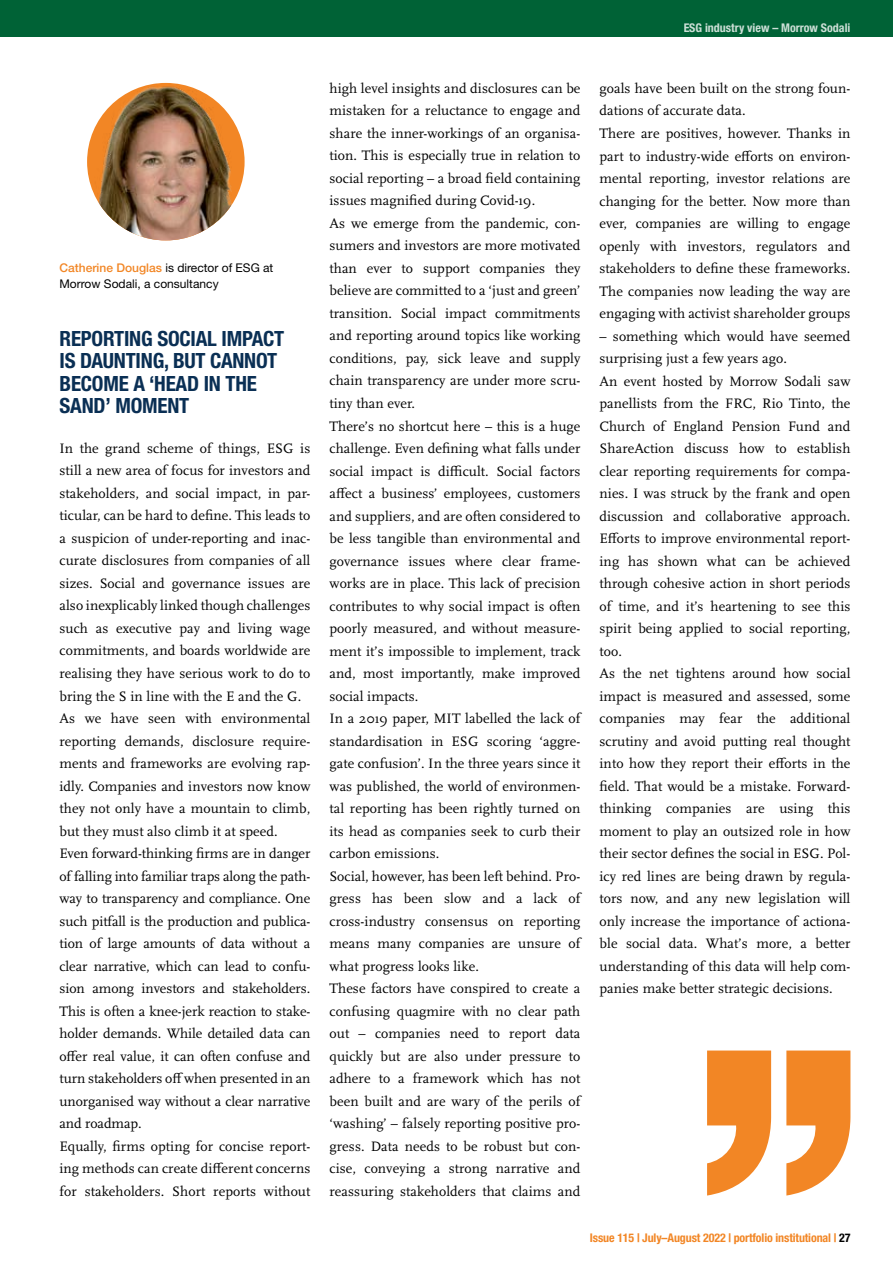
<style>
.page{position:relative;width:893px;height:1263px;background:#fff}
.page>*{position:absolute;margin:0;border:0;box-sizing:border-box;transform-origin:0 0}
.t1{font:700 condensed 21px/22.5px "Helvetica Neue LT Pro";letter-spacing:-.01em;color:#0a2f54}
.t2{font:14.25px/22.5px "Scala OT";letter-spacing:.005em;color:#000}
.t3{font:12px/16.8px "Helvetica Neue LT Pro";color:#000}
.t4{font:700 condensed 12px "Helvetica Neue LT Pro";letter-spacing:-.01em;color:#f28625}
.t5{font:700 condensed 12px "Helvetica Neue LT Pro";color:#fff}
.s1{font-weight:500;color:#f28625}
.s2{color:#000}
</style>
<div class="page">
<div style="left:0;top:0;width:893px;height:36px;background:#006236"></div>
<svg style="left:786px;top:1050px;width:64px;height:145px"></svg>
<svg style="left:707px;top:1050px;width:64px;height:145px"></svg>
<img style="left:87px;top:83px;width:158px;height:157px;border-radius:79px">
<p class="t5" style="left:683px;top:20px;width:168px">ESG industry view – Morrow Sodali</p>
<p class="t3" style="left:60px;top:259px;width:215px"><span class="s1">Catherine Douglas</span> is director of ESG at<br>Morrow Sodali, a consultancy</p>
<h1 class="t1" style="left:60px;top:327px;width:226px">REPORTING SOCIAL IMPACT<br>IS DAUNTING, BUT CANNOT<br>BECOME A ‘HEAD IN THE<br>SAND’ MOMENT</h1>
<p class="t2" style="left:60px;top:437px;width:252px">In the grand scheme of things, ESG is still a new area of focus for investors and stakeholders, and social impact, in par&shy;ticular, can be hard to define. This leads to a suspicion of under-reporting and inac&shy;curate disclosures from companies of all sizes. Social and governance issues are also inexplicably linked though challenges such as executive pay and living wage commitments, and boards worldwide are realising they have serious work to do to bring the S in line with the E and the G.<br>As we have seen with environmental reporting demands, disclosure require&shy;ments and frameworks are evolving rap&shy;idly. Companies and investors now know they not only have a mountain to climb, but they must also climb it at speed.<br>Even forward-thinking firms are in danger of falling into familiar traps along the path&shy;way to transparency and compliance. One such pitfall is the production and publica&shy;tion of large amounts of data without a clear narrative, which can lead to confu&shy;sion among investors and stakeholders.<br>This is often a knee-jerk reaction to stake&shy;holder demands. While detailed data can offer real value, it can often confuse and turn stakeholders off when presented in an unorganised way without a clear narrative and roadmap.<br>Equally, firms opting for concise report&shy;ing methods can create different concerns for stakeholders. Short reports without</p>
<p class="t2" style="left:330px;top:77px;width:252px">high level insights and disclosures can be mistaken for a reluctance to engage and share the inner-workings of an organisa&shy;tion. This is especially true in relation to social reporting – a broad field containing issues magnified during Covid-19.<br>As we emerge from the pandemic, con&shy;sumers and investors are more motivated than ever to support companies they believe are committed to a ‘just and green’ transition. Social impact commitments and reporting around topics like working conditions, pay, sick leave and supply chain transparency are under more scru&shy;tiny than ever.<br>There’s no shortcut here – this is a huge challenge. Even defining what falls under social impact is difficult. Social factors affect a business’ employees, customers and suppliers, and are often considered to be less tangible than environmental and governance issues where clear frame&shy;works are in place. This lack of precision contributes to why social impact is often poorly measured, and without measure&shy;ment it’s impossible to implement, track and, most importantly, make improved social impacts.<br>In a 2019 paper, MIT labelled the lack of standardisation in ESG scoring ‘aggre&shy;gate confusion’. In the three years since it was published, the world of environmen&shy;tal reporting has been rightly turned on its head as companies seek to curb their carbon emissions.<br>Social, however, has been left behind. Pro&shy;gress has been slow and a lack of cross-industry consensus on reporting means many companies are unsure of what progress looks like.<br>These factors have conspired to create a confusing quagmire with no clear path out – companies need to report data quickly but are also under pressure to adhere to a framework which has not been built and are wary of the perils of ‘washing’ – falsely reporting positive pro&shy;gress. Data needs to be robust but con&shy;cise, conveying a strong narrative and reassuring stakeholders that claims and</p>
<p class="t2" style="left:600px;top:77px;width:252px">goals have been built on the strong foun&shy;dations of accurate data.<br>There are positives, however. Thanks in part to industry-wide efforts on environ&shy;mental reporting, investor relations are changing for the better. Now more than ever, companies are willing to engage openly with investors, regulators and stakeholders to define these frameworks.<br>The companies now leading the way are engaging with activist shareholder groups</p>
<p class="t2" style="left:600px;top:325px;width:252px">– something which would have seemed surprising just a few years ago.<br>An event hosted by Morrow Sodali saw panellists from the FRC, Rio Tinto, the Church of England Pension Fund and ShareAction discuss how to establish clear reporting requirements for compa&shy;nies. I was struck by the frank and open discussion and collaborative approach.<br>Efforts to improve environmental report&shy;ing has shown what can be achieved through cohesive action in short periods of time, and it’s heartening to see this spirit being applied to social reporting, too.<br>As the net tightens around how social impact is measured and assessed, some companies may fear the additional scrutiny and avoid putting real thought into how they report their efforts in the field. That would be a mistake. Forward&shy;thinking companies are using this moment to play an outsized role in how their sector defines the social in ESG. Pol&shy;icy red lines are being drawn by regula&shy;tors now, and any new legislation will only increase the importance of actiona&shy;ble social data. What’s more, a better understanding of this data will help com&shy;panies make better strategic decisions.</p>
<p class="t4" style="left:590px;top:1230px;width:262px">Issue 115 | July–August 2022 | portfolio institutional | <span class="s2">27</span></p>
</div>
